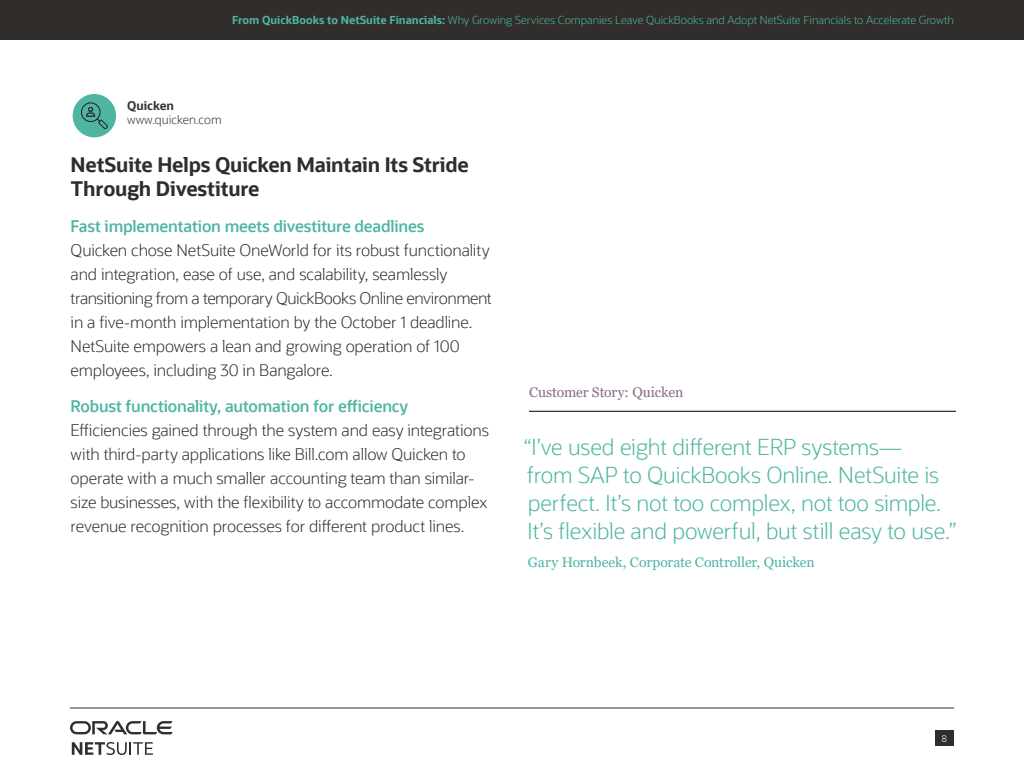
<style>
.page{position:relative;width:1024px;height:768px;background:#fff}
.page>*{position:absolute;margin:0;border:0;box-sizing:border-box;transform-origin:0 0}
.t1{font:300 22px/28px "Oracle Sans";letter-spacing:-.01em;color:#4eb5a2}
.t2{font:700 20px/24px "Oracle Sans";letter-spacing:-.01em;color:#312d2a}
.t3{font:300 16px/24px "Oracle Sans";letter-spacing:-.01em;color:#312d2a}
.t4{font:600 16px "Oracle Sans";letter-spacing:-.015em;color:#4eb5a2}
.t5{font:14px "Georgia";letter-spacing:-.005em;color:#4eb5a2}
.t6{font:14px "Georgia";letter-spacing:-.01em;color:#8a6988}
.t7{font:300 12px "Oracle Sans";color:#333}
.t8{font:700 12px "Oracle Sans";color:#333}
.t9{font:300 11px "Oracle Sans";color:#4eb5a2}
.t10{font:300 10px "Proxima Nova";color:#fff}
.s1{font-weight:700}
</style>
<div class="page">
<hr style="left:529px;top:411px;width:427px;height:1px;background:#000">
<div style="left:73px;top:94px;width:43px;height:43px;background:#4eb5a2;border-radius:50%"></div>
<svg style="left:81px;top:102px;width:27px;height:27px"></svg>
<div style="left:0;top:0;width:1024px;height:40px;background:#312d2a"></div>
<div style="left:935px;top:730px;width:19px;height:16px;background:#312d2a"></div>
<hr style="left:70px;top:708px;width:884px;height:1px;background:#312d2a">
<svg style="left:72px;top:742px;width:81px;height:13px"></svg>
<svg style="left:70px;top:721px;width:103px;height:13px"></svg>
<p class="t9" style="left:232px;top:14px;width:723px"><span class="s1">From QuickBooks to NetSuite Financials:</span> Why Growing Services Companies Leave QuickBooks and Adopt NetSuite Financials to Accelerate Growth</p>
<p class="t8" style="left:127px;top:98px;width:49px">Quicken</p>
<p class="t7" style="left:127px;top:113px;width:96px">www.quicken.com</p>
<p class="t2" style="left:71px;top:153px;width:400px">NetSuite Helps Quicken Maintain Its Stride<br>Through Divestiture</p>
<p class="t4" style="left:71px;top:216px;width:355px">Fast implementation meets divestiture deadlines</p>
<p class="t3" style="left:71px;top:239px;width:423px">Quicken chose NetSuite OneWorld for its robust functionality and integration, ease of use, and scalability, seamlessly transitioning from a temporary QuickBooks Online environment in a five-month implementation by the October 1 deadline.<br>NetSuite empowers a lean and growing operation of 100 employees, including 30 in Bangalore.</p>
<p class="t4" style="left:71px;top:396px;width:339px">Robust functionality, automation for efficiency</p>
<p class="t3" style="left:71px;top:419px;width:420px">Efficiencies gained through the system and easy integrations with third-party applications like Bill.com allow Quicken to operate with a much smaller accounting team than similar&shy;size businesses, with the flexibility to accommodate complex revenue recognition processes for different product lines.</p>
<p class="t6" style="left:529px;top:383px;width:156px">Customer Story: Quicken</p>
<h1 class="t1" style="left:524px;top:433px;width:434px">“I’ve used eight different ERP systems—<br>from SAP to QuickBooks Online. NetSuite is perfect. It’s not too complex, not too simple.<br>It’s flexible and powerful, but still easy to use.”</h1>
<p class="t5" style="left:528px;top:553px;width:288px">Gary Hornbeek, Corporate Controller, Quicken</p>
<p class="t10" style="left:942px;top:733px;width:7px">8</p>
</div>
